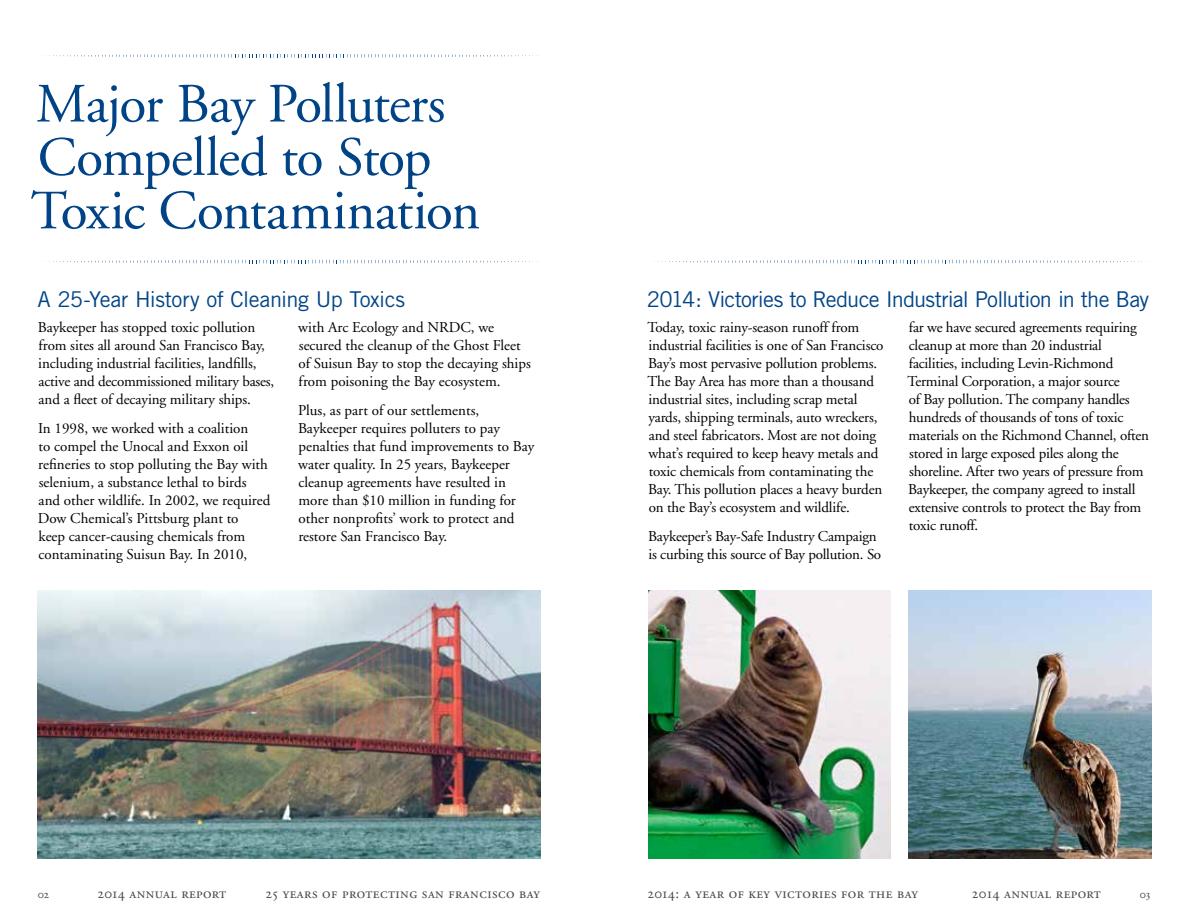
<style>
.page{position:relative;width:1188px;height:918px;background:#fff}
.page>*{position:absolute;margin:0;border:0;box-sizing:border-box;transform-origin:0 0}
.t1{font:55.35px/53.4px "Adobe Garamond";letter-spacing:-.025em;color:#004487}
.t2{font:21.75px "Trade Gothic";letter-spacing:-.035em;color:#004487}
.t3{font:15px/18px "Adobe Garamond";letter-spacing:-.01em;color:#000}
.t4{font:15px "Adobe Garamond Exp";letter-spacing:.03em;color:#474848}
</style>
<div class="page">
<img style="left:648px;top:591px;width:243px;height:268px">
<img style="left:38px;top:591px;width:502px;height:268px">
<img style="left:908px;top:591px;width:243px;height:268px">
<svg style="left:46px;top:54px;width:494px;height:4px"></svg>
<svg style="left:46px;top:260px;width:494px;height:3px"></svg>
<svg style="left:655px;top:260px;width:494px;height:3px"></svg>
<h1 class="t1" style="left:31px;top:79px;width:451px">Major Bay Polluters<br>Compelled to Stop<br>Toxic Contamination</h1>
<h2 class="t2" style="left:37px;top:286px;width:369px">A 25-Year History of Cleaning Up Toxics</h2>
<p class="t3" style="left:38px;top:319px;width:238px">Baykeeper has stopped toxic pollution from sites all around San Francisco Bay, including industrial facilities, landfills, active and decommissioned military bases, and a fleet of decaying military ships.</p>
<p class="t3" style="left:38px;top:419px;width:234px">In 1998, we worked with a coalition<br>to compel the Unocal and Exxon oil refineries to stop polluting the Bay with selenium, a substance lethal to birds and other wildlife. In 2002, we required Dow Chemical’s Pittsburg plant to<br>keep cancer-causing chemicals from contaminating Suisun Bay. In 2010,</p>
<p class="t3" style="left:298px;top:319px;width:234px">with Arc Ecology and NRDC, we secured the cleanup of the Ghost Fleet of Suisun Bay to stop the decaying ships from poisoning the Bay ecosystem.</p>
<p class="t3" style="left:298px;top:401px;width:238px">Plus, as part of our settlements, Baykeeper requires polluters to pay penalties that fund improvements to Bay water quality. In 25 years, Baykeeper cleanup agreements have resulted in more than $10 million in funding for other nonprofits’ work to protect and restore San Francisco Bay.</p>
<h2 class="t2" style="left:647px;top:286px;width:504px">2014: Victories to Reduce Industrial Pollution in the Bay</h2>
<p class="t3" style="left:648px;top:319px;width:237px">Today, toxic rainy-season runoff from industrial facilities is one of San Francisco Bay’s most pervasive pollution problems.<br>The Bay Area has more than a thousand industrial sites, including scrap metal yards, shipping terminals, auto wreckers, and steel fabricators. Most are not doing what’s required to keep heavy metals and toxic chemicals from contaminating the Bay. This pollution places a heavy burden on the Bay’s ecosystem and wildlife.</p>
<p class="t3" style="left:648px;top:527px;width:235px">Baykeeper’s Bay-Safe Industry Campaign is curbing this source of Bay pollution. So</p>
<p class="t3" style="left:908px;top:319px;width:243px">far we have secured agreements requiring cleanup at more than 20 industrial facilities, including Levin-Richmond Terminal Corporation, a major source<br>of Bay pollution. The company handles hundreds of thousands of tons of toxic materials on the Richmond Channel, often stored in large exposed piles along the shoreline. After two years of pressure from Baykeeper, the company agreed to install extensive controls to protect the Bay from toxic runoff.</p>
<p class="t4" style="left:97px;top:887px;width:130px">2014 annual report</p>
<p class="t4" style="left:266px;top:887px;width:276px">25 years of protecting san francisco bay</p>
<p class="t4" style="left:647px;top:887px;width:272px">2014: a year of key victories for the bay</p>
<p class="t4" style="left:972px;top:887px;width:130px">2014 annual report</p>
</div>
